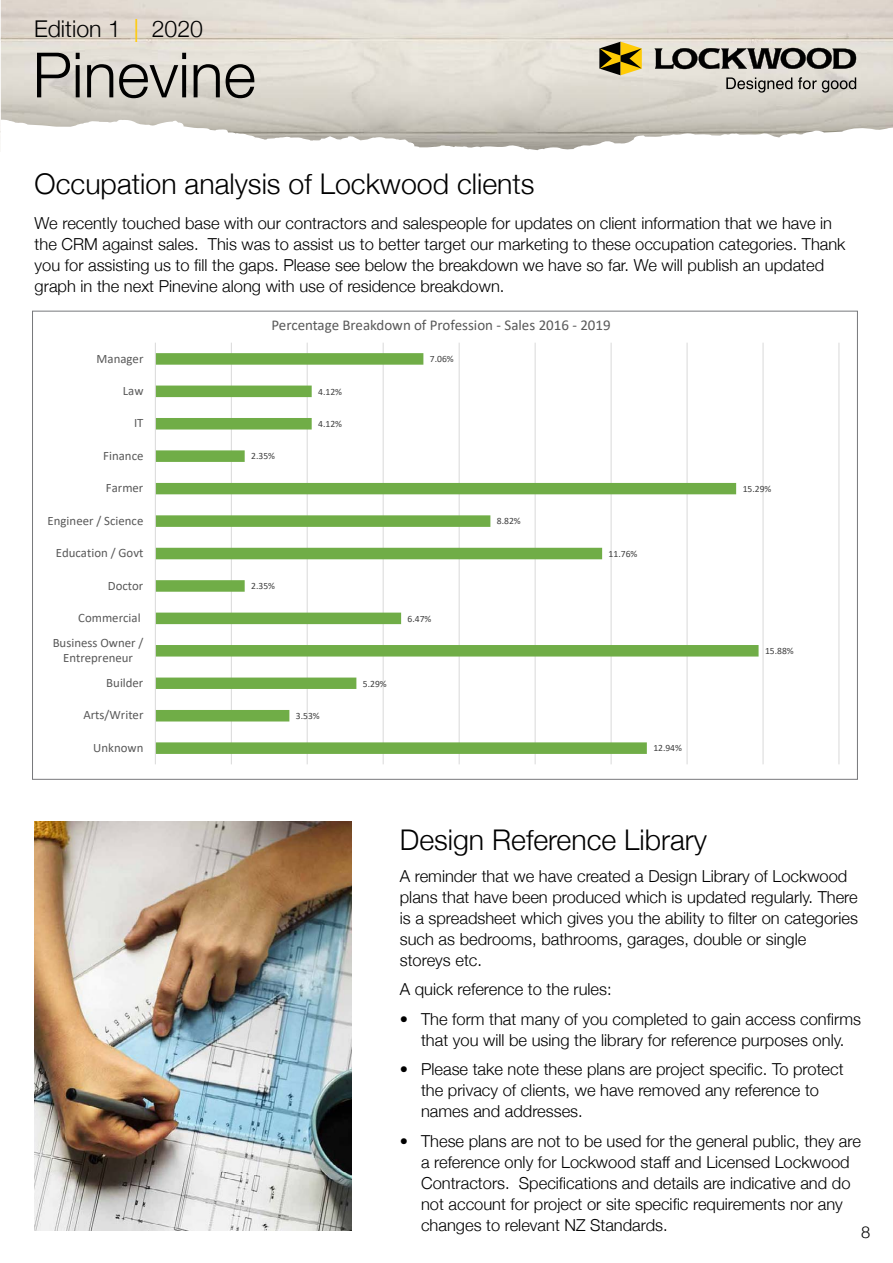
<style>
.page{position:relative;width:893px;height:1263px;background:#fff}
.page>*{position:absolute;margin:0;border:0;box-sizing:border-box;transform-origin:0 0}
.t1{font:300 62.55px "Helvetica Neue";color:#000}
.t2{font:300 28.5px "Helvetica Neue";color:#000}
.t3{font:300 23.1px "Helvetica Neue";color:#000}
.t4{font:300 16.5px/21px "Helvetica Neue";color:#000}
.t5{font:15px "Calibri";color:#595959}
.t6{font:12.75px/15.6px "Calibri";color:#595959;text-align:center}
.t7{font:9.6px "Calibri";color:#404040}
.s1{font-weight:400;color:#ffcb05}
</style>
<div class="page">
<svg style="left:1px;top:119px;width:892px;height:32px"></svg>
<svg style="left:654px;top:48px;width:202px;height:21px;background:#72706c"></svg>
<svg style="left:599px;top:42px;width:43px;height:33px"></svg>
<svg style="left:726px;top:77px;width:66px;height:16px"></svg>
<svg style="left:798px;top:77px;width:58px;height:16px"></svg>
<img style="left:35px;top:822px;width:316px;height:409px">
<svg style="left:155px;top:342px;width:685px;height:423px"></svg>
<h3 class="t3" style="left:34px;top:15px;width:171px">Edition 1 <span class="s1">|</span> 2020</h3>
<h1 class="t1" style="left:33px;top:37px;width:225px">Pinevine</h1>
<h2 class="t2" style="left:35px;top:167px;width:501px">Occupation analysis of Lockwood clients</h2>
<p class="t4" style="left:35px;top:212px;width:812px">We recently touched base with our contractors and salespeople for updates on client information that we have in the CRM against sales. This was to assist us to better target our marketing to these occupation categories. Thank you for assisting us to fill the gaps. Please see below the breakdown we have so far. We will publish an updated graph in the next Pinevine along with use of residence breakdown.</p>
<p class="t5" style="left:272px;top:315px;width:341px">Percentage Breakdown of Profession - Sales 2016 - 2019</p>
<p class="t6" style="left:97px;top:350px;width:48px">Manager</p>
<p class="t7" style="left:430px;top:352px;width:25px">7.06%</p>
<p class="t6" style="left:123px;top:383px;width:22px">Law</p>
<p class="t7" style="left:318px;top:385px;width:25px">4.12%</p>
<p class="t6" style="left:134px;top:415px;width:11px">IT</p>
<p class="t7" style="left:318px;top:417px;width:25px">4.12%</p>
<p class="t6" style="left:103px;top:447px;width:42px">Finance</p>
<p class="t7" style="left:251px;top:450px;width:25px">2.35%</p>
<p class="t6" style="left:106px;top:480px;width:39px">Farmer</p>
<p class="t7" style="left:743px;top:482px;width:30px">15.29%</p>
<p class="t6" style="left:48px;top:512px;width:97px">Engineer / Science</p>
<p class="t7" style="left:497px;top:514px;width:25px">8.82%</p>
<p class="t6" style="left:56px;top:545px;width:89px">Education / Govt</p>
<p class="t7" style="left:609px;top:547px;width:30px">11.76%</p>
<p class="t6" style="left:108px;top:577px;width:37px">Doctor</p>
<p class="t7" style="left:251px;top:579px;width:25px">2.35%</p>
<p class="t6" style="left:78px;top:610px;width:64px">Commercial</p>
<p class="t7" style="left:407px;top:612px;width:25px">6.47%</p>
<p class="t6" style="left:53px;top:634px;width:92px">Business Owner /<br>Entrepreneur</p>
<p class="t7" style="left:765px;top:644px;width:30px">15.88%</p>
<p class="t6" style="left:106px;top:675px;width:39px">Builder</p>
<p class="t7" style="left:363px;top:677px;width:25px">5.29%</p>
<p class="t6" style="left:83px;top:707px;width:62px">Arts/Writer</p>
<p class="t7" style="left:296px;top:709px;width:25px">3.53%</p>
<p class="t6" style="left:93px;top:739px;width:52px">Unknown</p>
<p class="t7" style="left:653px;top:742px;width:30px">12.94%</p>
<h2 class="t2" style="left:400px;top:822px;width:309px">Design Reference Library</h2>
<p class="t4" style="left:400px;top:865px;width:460px">A reminder that we have created a Design Library of Lockwood plans that have been produced which is updated regularly. There is a spreadsheet which gives you the ability to filter on categories such as bedrooms, bathrooms, garages, double or single storeys etc.</p>
<p class="t4" style="left:400px;top:978px;width:213px">A quick reference to the rules:</p>
<p class="t4" style="left:400px;top:1008px;width:463px;text-align:center">• The form that many of you completed to gain access confirms that you will be using the library for reference purposes only.</p>
<p class="t4" style="left:421px;top:1058px;width:424px;text-indent:-21px">• Please take note these plans are project specific. To protect the privacy of clients, we have removed any reference to names and addresses.</p>
<p class="t4" style="left:421px;top:1130px;width:441px;text-indent:-21px">• These plans are not to be used for the general public, they are a reference only for Lockwood staff and Licensed Lockwood Contractors. Specifications and details are indicative and do not account for project or site specific requirements nor any changes to relevant NZ Standards.</p>
<p class="t4" style="left:861px;top:1221px;width:11px">8</p>
</div>
